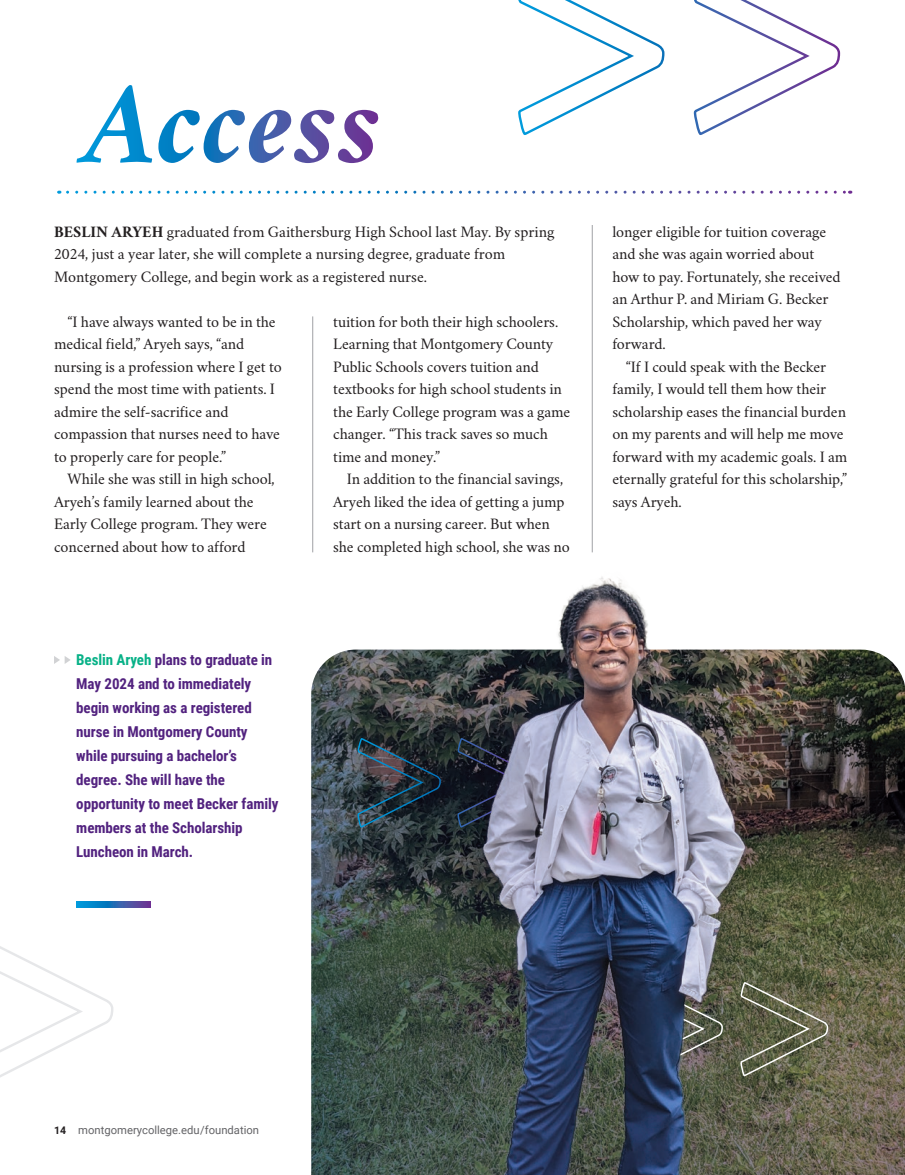
<style>
.page{position:relative;width:905px;height:1175px;background:#fff}
.page>*{position:absolute;margin:0;border:0;box-sizing:border-box;transform-origin:0 0}
.t1{font:16.2px/22.5px "Crimson";letter-spacing:-.005em;color:#231f20}
.t2{font:700 15px/24px "Roboto Condensed";letter-spacing:-.005em;color:#52227f}
.t3{font:11.25px "Roboto";color:#636366}
.s1{font-weight:700}
.s2{color:#07b187}
.s3{font-weight:700;font-size:10.5px;color:#231f20}
</style>
<div class="page">
<svg style="left:0;top:946px;width:114px;height:132px"></svg>
<svg style="left:76px;top:85px;width:302px;height:78px"></svg>
<hr style="left:312px;top:316px;width:1px;height:236px;background:#a0a1a5">
<hr style="left:592px;top:225px;width:1px;height:327px;background:#a0a1a5">
<svg style="left:54px;top:656px;width:16px;height:8px"></svg>
<svg style="left:67px;top:191px;width:783px;height:3px"></svg>
<svg style="left:76px;top:901px;width:74px;height:6px"></svg>
<svg style="left:518px;top:0;width:323px;height:135px"></svg>
<img style="left:311px;top:540px;width:593px;height:634px">
<p class="t1" style="left:54px;top:218px;width:502px"><span class="s1">BESLIN ARYEH</span> graduated from Gaithersburg High School last May. By spring<br>2024, just a year later, she will complete a nursing degree, graduate from<br>Montgomery College, and begin work as a registered nurse.</p>
<p class="t1" style="left:54px;top:308px;width:229px;text-indent:13px">“I have always wanted to be in the medical field,” Aryeh says, “and nursing is a profession where I get to spend the most time with patients. I admire the self-sacrifice and compassion that nurses need to have to properly care for people.”</p>
<p class="t1" style="left:54px;top:466px;width:222px;text-indent:13px">While she was still in high school,<br>Aryeh’s family learned about the<br>Early College program. They were concerned about how to afford</p>
<p class="t1" style="left:333px;top:308px;width:238px">tuition for both their high schoolers.<br>Learning that Montgomery County<br>Public Schools covers tuition and textbooks for high school students in the Early College program was a game changer. “This track saves so much time and money.”</p>
<p class="t1" style="left:333px;top:465px;width:238px;text-indent:13px">In addition to the financial savings, Aryeh liked the idea of getting a jump start on a nursing career. But when she completed high school, she was no</p>
<p class="t2" style="left:76px;top:647px;width:204px"><span class="s2">Beslin Aryeh</span> plans to graduate in<br>May 2024 and to immediately begin working as a registered nurse in Montgomery County while pursuing a bachelor’s degree. She will have the opportunity to meet Becker family members at the Scholarship<br>Luncheon in March.</p>
<p class="t1" style="left:612px;top:218px;width:230px">longer eligible for tuition coverage and she was again worried about how to pay. Fortunately, she received an Arthur P. and Miriam G. Becker<br>Scholarship, which paved her way forward.</p>
<p class="t1" style="left:612px;top:353px;width:236px;text-indent:13px">“If I could speak with the Becker family, I would tell them how their scholarship eases the financial burden on my parents and will help me move forward with my academic goals. I am eternally grateful for this scholarship,” says Aryeh.</p>
<p class="t3" style="left:54px;top:1121px;width:206px"><span class="s3">14</span> montgomerycollege.edu/foundation</p>
</div>
